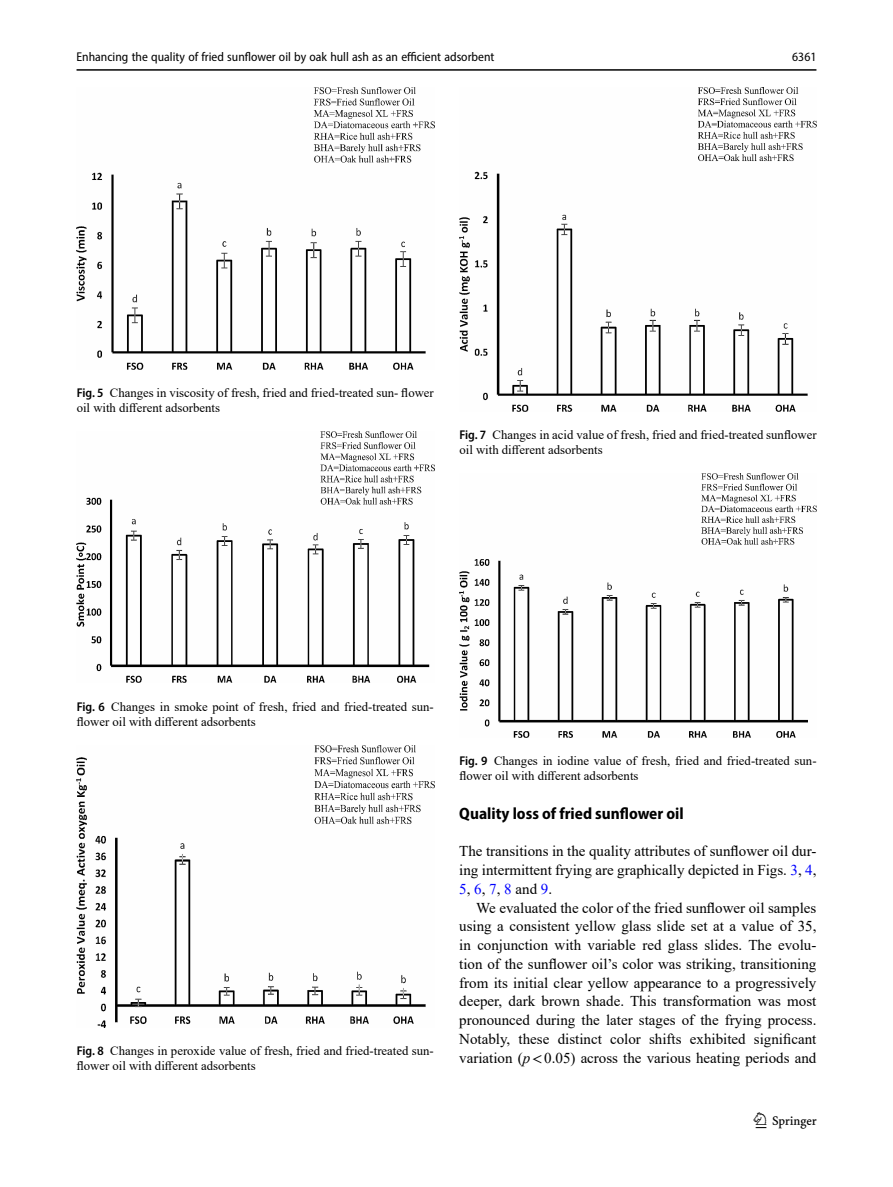
<style>
.page{position:relative;width:893px;height:1187px;background:#fff}
.page>*{position:absolute;margin:0;border:0;box-sizing:border-box;transform-origin:0 0}
.t1{font:22.5px "Springnew";color:#000}
.Head_2{font:700 semi-condensed 16.5px "Myriad Pro";color:#000}
.Body_Text_Indent{font:15px/18.8px "Times New Roman";color:#000;text-align:justify}
.Body_Text{font:15px/18.8px "Times New Roman";color:#000;text-align:justify}
.Figure_Caption{font:12.75px/15px "Times New Roman";color:#000}
.t2{font:semi-condensed 12.75px "Myriad Pro";color:#000}
.s1{font-family:"Myriad Pro";font-weight:600;font-stretch:semi-condensed}
.s2{color:#00f}
.s3{font-style:italic}
.s4{font-family:"STIX"}
</style>
<div class="page">
<hr style="left:77px;top:69px;width:739px;height:2px;background:#000">
<img style="left:459px;top:473px;width:358px;height:264px">
<img style="left:77px;top:745px;width:357px;height:282px">
<img style="left:459px;top:87px;width:358px;height:324px">
<img style="left:77px;top:432px;width:357px;height:251px">
<img style="left:77px;top:87px;width:357px;height:283px">
<p class="t2" style="left:77px;top:49px;width:419px">Enhancing the quality of fried sunflower oil by oak hull ash as an efficient adsorbent</p>
<p class="Figure_Caption" style="left:77px;top:385px;width:359px"><span class="s1">Fig. 5</span> Changes in viscosity of fresh, fried and fried-treated sun- flower oil with different adsorbents</p>
<p class="t2" style="left:792px;top:49px;width:26px">6361</p>
<p class="Figure_Caption" style="left:459px;top:426px;width:359px"><span class="s1">Fig. 7</span> Changes in acid value of fresh, fried and fried-treated sunflower oil with different adsorbents</p>
<p class="Figure_Caption" style="left:77px;top:698px;width:359px"><span class="s1">Fig. 6</span> Changes in smoke point of fresh, fried and fried-treated sun&shy;flower oil with different adsorbents</p>
<p class="Figure_Caption" style="left:77px;top:1042px;width:359px"><span class="s1">Fig. 8</span> Changes in peroxide value of fresh, fried and fried-treated sun&shy;flower oil with different adsorbents</p>
<p class="Figure_Caption" style="left:459px;top:752px;width:359px"><span class="s1">Fig. 9</span> Changes in iodine value of fresh, fried and fried-treated sun&shy;flower oil with different adsorbents</p>
<p class="Head_2" style="left:459px;top:802px;width:226px">Quality loss of fried sunflower oil</p>
<p class="Body_Text" style="left:459px;top:841px;width:359px">The transitions in the quality attributes of sunflower oil dur&shy;ing intermittent frying are graphically depicted in Figs. <span class="s2">3</span>, <span class="s2">4</span>, <span class="s2">5</span>, <span class="s2">6</span>, <span class="s2">7</span>, <span class="s2">8</span> and <span class="s2">9</span>.</p>
<p class="Body_Text_Indent" style="left:459px;top:897px;width:359px;text-indent:17px">We evaluated the color of the fried sunflower oil samples using a consistent yellow glass slide set at a value of 35, in conjunction with variable red glass slides. The evolu&shy;tion of the sunflower oil’s color was striking, transitioning from its initial clear yellow appearance to a progressively deeper, dark brown shade. This transformation was most pronounced during the later stages of the frying process.<br>Notably, these distinct color shifts exhibited significant variation (<span class="s3">p</span><span class="s4">&lt;</span>0.05) across the various heating periods and</p>
<h1 class="t1" style="left:756px;top:1107px;width:63px">1 3</h1>
</div>
